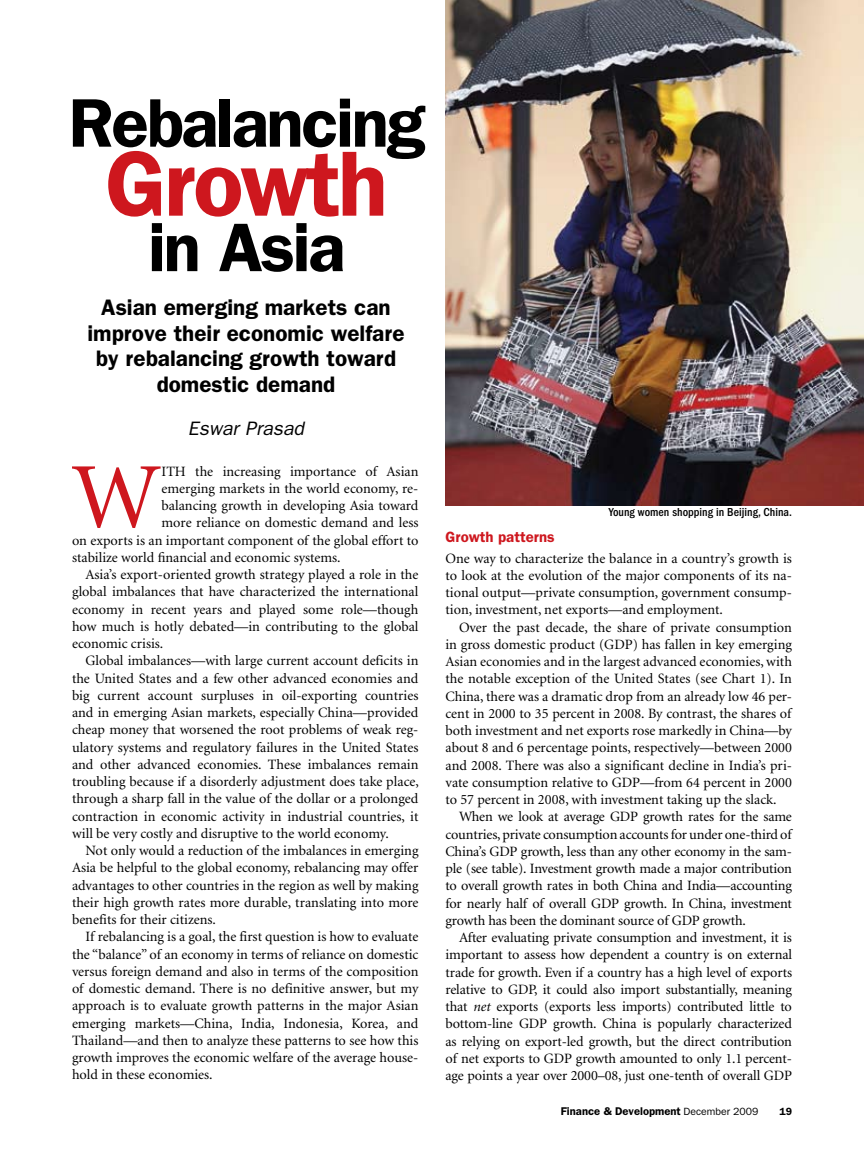
<style>
.page{position:relative;width:864px;height:1161px;background:#fff}
.page>*{position:absolute;margin:0;border:0;box-sizing:border-box;transform-origin:0 0}
.t1{font:93.9px "Minion";color:#ce171e}
.t2{font:600 93px "Franklin Gothic";color:#ce171e}
.t3{font:600 69px "Franklin Gothic";color:#000}
.t4{font:600 22.5px/25.5px "Franklin Gothic";color:#000;text-align:center}
.t5{font:italic 19.5px "Franklin Gothic";color:#000}
.t6{font:600 15px "Franklin Gothic";color:#ce171e}
.t7{font:14.25px/17.2px "Minion";color:#000;text-align:justify}
.t8{font:500 condensed 12px "Franklin Gothic";color:#000}
.t9{font:600 11.25px "Franklin Gothic";color:#000}
.t10{font:600 10.5px "Franklin Gothic";color:#000}
.s1{font-style:italic}
.s2{font-weight:400;font-size:10.5px}
</style>
<div class="page">
<img style="left:446px;top:0;width:418px;height:506px">
<h3 class="t3" style="left:68px;top:82px;width:359px">Rebalancing</h3>
<h2 class="t2" style="left:105px;top:129px;width:284px">Growth</h2>
<h3 class="t3" style="left:148px;top:207px;width:199px">in Asia</h3>
<h3 class="t4" style="left:87px;top:295px;width:319px">Asian emerging markets can improve their economic welfare by rebalancing growth toward domestic demand</h3>
<h3 class="t5" style="left:188px;top:418px;width:118px">Eswar Prasad</h3>
<h1 class="t1" style="left:72px;top:451px;width:90px">W</h1>
<p class="t7" style="left:162px;top:463px;width:258px">ITH the increasing importance of Asian</p>
<p class="t7" style="left:162px;top:480px;width:258px">emerging markets in the world economy, re-</p>
<p class="t7" style="left:162px;top:498px;width:258px">balancing growth in developing Asia toward</p>
<p class="t7" style="left:162px;top:515px;width:258px">more reliance on domestic demand and less</p>
<p class="t7" style="left:72px;top:532px;width:348px">on exports is an important component of the global effort to</p>
<p class="t7" style="left:72px;top:549px;width:270px">stabilize world financial and economic systems.</p>
<p class="t7" style="left:86px;top:567px;width:335px">Asia’s export-oriented growth strategy played a role in the</p>
<p class="t7" style="left:72px;top:584px;width:348px">global imbalances that have characterized the international</p>
<p class="t7" style="left:72px;top:601px;width:348px">economy in recent years and played some role—though</p>
<p class="t7" style="left:72px;top:618px;width:348px">how much is hotly debated—in contributing to the global</p>
<p class="t7" style="left:72px;top:636px;width:93px">economic crisis.</p>
<p class="t7" style="left:86px;top:653px;width:334px">Global imbalances—with large current account deficits in</p>
<p class="t7" style="left:72px;top:670px;width:348px">the United States and a few other advanced economies and</p>
<p class="t7" style="left:72px;top:687px;width:348px">big current account surpluses in oil-exporting countries</p>
<p class="t7" style="left:72px;top:705px;width:348px">and in emerging Asian markets, especially China—provided</p>
<p class="t7" style="left:72px;top:722px;width:348px">cheap money that worsened the root problems of weak reg-</p>
<p class="t7" style="left:72px;top:739px;width:348px">ulatory systems and regulatory failures in the United States</p>
<p class="t7" style="left:72px;top:756px;width:348px">and other advanced economies. These imbalances remain</p>
<p class="t7" style="left:72px;top:774px;width:348px">troubling because if a disorderly adjustment does take place,</p>
<p class="t7" style="left:72px;top:791px;width:348px">through a sharp fall in the value of the dollar or a prolonged</p>
<p class="t7" style="left:72px;top:808px;width:348px">contraction in economic activity in industrial countries, it</p>
<p class="t7" style="left:72px;top:825px;width:318px">will be very costly and disruptive to the world economy.</p>
<p class="t7" style="left:86px;top:843px;width:335px">Not only would a reduction of the imbalances in emerging</p>
<p class="t7" style="left:72px;top:860px;width:348px">Asia be helpful to the global economy, rebalancing may offer</p>
<p class="t7" style="left:72px;top:877px;width:348px">advantages to other countries in the region as well by making</p>
<p class="t7" style="left:72px;top:894px;width:348px">their high growth rates more durable, translating into more</p>
<p class="t7" style="left:72px;top:912px;width:145px">benefits for their citizens.</p>
<p class="t7" style="left:86px;top:929px;width:334px">If rebalancing is a goal, the first question is how to evaluate</p>
<p class="t7" style="left:72px;top:946px;width:348px">the “balance” of an economy in terms of reliance on domestic</p>
<p class="t7" style="left:72px;top:963px;width:348px">versus foreign demand and also in terms of the composition</p>
<p class="t7" style="left:72px;top:981px;width:348px">of domestic demand. There is no definitive answer, but my</p>
<p class="t7" style="left:72px;top:998px;width:348px">approach is to evaluate growth patterns in the major Asian</p>
<p class="t7" style="left:72px;top:1015px;width:348px">emerging markets—China, India, Indonesia, Korea, and</p>
<p class="t7" style="left:72px;top:1032px;width:348px">Thailand—and then to analyze these patterns to see how this</p>
<p class="t7" style="left:72px;top:1050px;width:348px">growth improves the economic welfare of the average house-</p>
<p class="t7" style="left:72px;top:1067px;width:142px">hold in these economies.</p>
<p class="t8" style="left:609px;top:505px;width:185px">Young women shopping in Beijing, China.</p>
<p class="t6" style="left:446px;top:528px;width:111px">Growth patterns</p>
<p class="t7" style="left:446px;top:550px;width:348px">One way to characterize the balance in a country’s growth is to look at the evolution of the major components of its na&shy;tional output—private consumption, government consump&shy;tion, investment, net exports—and employment.</p>
<p class="t7" style="left:446px;top:619px;width:348px;text-indent:14px">Over the past decade, the share of private consumption in gross domestic product (GDP) has fallen in key emerging Asian economies and in the largest advanced economies, with the notable exception of the United States (see Chart 1). In China, there was a dramatic drop from an already low 46 per&shy;cent in 2000 to 35 percent in 2008. By contrast, the shares of both investment and net exports rose markedly in China—by about 8 and 6 percentage points, respectively—between 2000 and 2008. There was also a significant decline in India’s pri&shy;vate consumption relative to GDP—from 64 percent in 2000 to 57 percent in 2008, with investment taking up the slack.</p>
<p class="t7" style="left:446px;top:809px;width:348px;text-indent:14px">When we look at average GDP growth rates for the same countries, private consumption accounts for under one-third of China’s GDP growth, less than any other economy in the sam&shy;ple (see table). Investment growth made a major contribution to overall growth rates in both China and India—accounting for nearly half of overall GDP growth. In China, investment growth has been the dominant source of GDP growth.</p>
<p class="t7" style="left:446px;top:929px;width:348px;text-indent:14px">After evaluating private consumption and investment, it is important to assess how dependent a country is on external trade for growth. Even if a country has a high level of exports relative to GDP, it could also import substantially, meaning that <span class="s1">net</span> exports (exports less imports) contributed little to bottom-line GDP growth. China is popularly characterized as relying on export-led growth, but the direct contribution of net exports to GDP growth amounted to only 1.1 percent&shy;age points a year over 2000–08, just one-tenth of overall GDP</p>
<p class="t9" style="left:561px;top:1105px;width:199px">Finance &amp; Development <span class="s2">December 2009</span></p>
<p class="t10" style="left:779px;top:1106px;width:14px">19</p>
</div>
